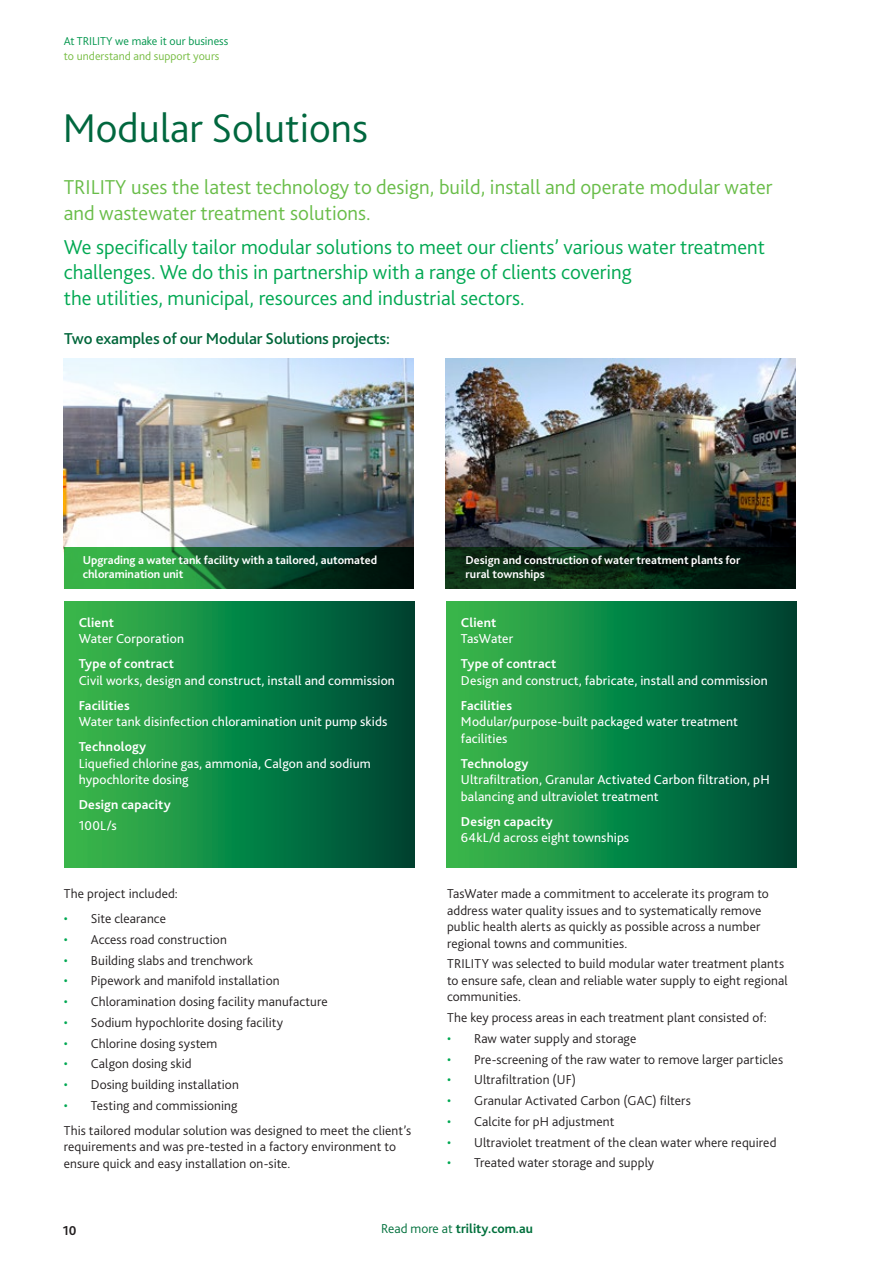
<style>
.page{position:relative;width:893px;height:1263px;background:#fff}
.page>*{position:absolute;margin:0;border:0;box-sizing:border-box;transform-origin:0 0}
.t1{font:300 42px "Bliss 2";color:#00673e}
.t2{font:300 21px/25.5px "Bliss 2";color:#00a852}
.t3{font:300 21px/25.5px "Bliss 2";color:#69bd49}
.Body_Copy{font:500 16.5px "Bliss 2";letter-spacing:-.01em;color:#00663a}
.Intro{font:300 13.5px/16.5px "Bliss 2";letter-spacing:.005em;color:#231f20}
.Intro-2{font:13.5px/16.5px "Bliss 2";letter-spacing:.01em;color:#fff}
.Intro-3{font:700 13.5px "Bliss 2";letter-spacing:.01em;color:#fff}
.t4{font:700 13.5px "Bliss 2";color:#00703c}
.t5{font:700 13.5px "Bliss 2";color:#231f20}
.t6{font:700 12px/13.5px "Bliss 2";color:#fff}
.t7{font:300 12px "Bliss 2";color:#00954c}
.t8{font:300 12px "Bliss 2";color:#77bd43}
.s1{color:#00a852}
.s2{font-weight:300}
</style>
<div class="page">
<svg style="left:64px;top:601px;width:350px;height:266px;background:#128242"></svg>
<svg style="left:446px;top:601px;width:350px;height:266px;background:#128242"></svg>
<img style="left:64px;top:358px;width:350px;height:190px">
<svg style="left:64px;top:548px;width:350px;height:40px;background:#17652e"></svg>
<img style="left:446px;top:358px;width:349px;height:190px">
<svg style="left:446px;top:548px;width:349px;height:40px;background:#072311"></svg>
<p class="t7" style="left:64px;top:33px;width:166px">At TRILITY we make it our business</p>
<p class="t8" style="left:64px;top:48px;width:157px">to understand and support yours</p>
<p class="t1" style="left:63px;top:102px;width:307px">Modular Solutions</p>
<p class="t3" style="left:64px;top:174px;width:710px">TRILITY uses the latest technology to design, build, install and operate modular water and wastewater treatment solutions.</p>
<p class="t2" style="left:64px;top:234px;width:703px">We specifically tailor modular solutions to meet our clients’ various water treatment challenges. We do this in partnership with a range of clients covering<br>the utilities, municipal, resources and industrial sectors.</p>
<p class="Body_Copy" style="left:64px;top:328px;width:327px">Two examples of our Modular Solutions projects:</p>
<p class="t6" style="left:83px;top:553px;width:296px">Upgrading a water tank facility with a tailored, automated chloramination unit</p>
<p class="Intro-3" style="left:79px;top:614px;width:37px">Client</p>
<p class="Intro-2" style="left:79px;top:630px;width:107px">Water Corporation</p>
<p class="Intro-3" style="left:79px;top:655px;width:97px">Type of contract</p>
<p class="Intro-2" style="left:79px;top:672px;width:318px">Civil works, design and construct, install and commission</p>
<p class="Intro-3" style="left:79px;top:697px;width:53px">Facilities</p>
<p class="Intro-2" style="left:79px;top:713px;width:310px">Water tank disinfection chloramination unit pump skids</p>
<p class="Intro-3" style="left:79px;top:738px;width:69px">Technology</p>
<p class="Intro-2" style="left:79px;top:755px;width:294px">Liquefied chlorine gas, ammonia, Calgon and sodium hypochlorite dosing</p>
<p class="Intro-3" style="left:79px;top:796px;width:93px">Design capacity</p>
<p class="Intro-2" style="left:79px;top:817px;width:39px">100L/s</p>
<p class="Intro" style="left:64px;top:885px;width:116px">The project included:</p>
<p class="Intro" style="left:64px;top:910px;width:104px"><span class="s1">•</span> Site clearance</p>
<p class="Intro" style="left:64px;top:931px;width:165px"><span class="s1">•</span> Access road construction</p>
<p class="Intro" style="left:64px;top:951px;width:191px"><span class="s1">•</span> Building slabs and trenchwork</p>
<p class="Intro" style="left:64px;top:972px;width:217px"><span class="s1">•</span> Pipework and manifold installation</p>
<p class="Intro" style="left:64px;top:993px;width:266px"><span class="s1">•</span> Chloramination dosing facility manufacture</p>
<p class="Intro" style="left:64px;top:1014px;width:221px"><span class="s1">•</span> Sodium hypochlorite dosing facility</p>
<p class="Intro" style="left:64px;top:1034px;width:155px"><span class="s1">•</span> Chlorine dosing system</p>
<p class="Intro" style="left:64px;top:1055px;width:130px"><span class="s1">•</span> Calgon dosing skid</p>
<p class="Intro" style="left:64px;top:1076px;width:177px"><span class="s1">•</span> Dosing building installation</p>
<p class="Intro" style="left:64px;top:1097px;width:175px"><span class="s1">•</span> Testing and commissioning</p>
<p class="Intro" style="left:64px;top:1122px;width:349px">This tailored modular solution was designed to meet the client’s requirements and was pre-tested in a factory environment to ensure quick and easy installation on-site.</p>
<p class="t6" style="left:466px;top:553px;width:276px">Design and construction of water treatment plants for rural townships</p>
<p class="Intro-3" style="left:461px;top:614px;width:37px">Client</p>
<p class="Intro-2" style="left:461px;top:630px;width:54px">TasWater</p>
<p class="Intro-3" style="left:461px;top:655px;width:97px">Type of contract</p>
<p class="Intro-2" style="left:461px;top:672px;width:308px">Design and construct, fabricate, install and commission</p>
<p class="Intro-3" style="left:461px;top:697px;width:53px">Facilities</p>
<p class="Intro-2" style="left:461px;top:713px;width:279px">Modular/purpose-built packaged water treatment facilities</p>
<p class="Intro-3" style="left:461px;top:755px;width:69px">Technology</p>
<p class="Intro-2" style="left:461px;top:771px;width:310px">Ultrafiltration, Granular Activated Carbon filtration, pH balancing and ultraviolet treatment</p>
<p class="Intro-3" style="left:461px;top:813px;width:93px">Design capacity</p>
<p class="Intro-2" style="left:461px;top:829px;width:170px">64kL/d across eight townships</p>
<p class="Intro" style="left:447px;top:885px;width:323px">TasWater made a commitment to accelerate its program to address water quality issues and to systematically remove public health alerts as quickly as possible across a number regional towns and communities.</p>
<p class="Intro" style="left:447px;top:955px;width:342px">TRILITY was selected to build modular water treatment plants to ensure safe, clean and reliable water supply to eight regional communities.</p>
<p class="Intro" style="left:447px;top:1009px;width:321px">The key process areas in each treatment plant consisted of:</p>
<p class="Intro" style="left:447px;top:1030px;width:191px"><span class="s1">•</span> Raw water supply and storage</p>
<p class="Intro" style="left:447px;top:1050px;width:338px"><span class="s1">•</span> Pre-screening of the raw water to remove larger particles</p>
<p class="Intro" style="left:447px;top:1071px;width:131px"><span class="s1">•</span> Ultrafiltration (UF)</p>
<p class="Intro" style="left:447px;top:1092px;width:245px"><span class="s1">•</span> Granular Activated Carbon (GAC) filters</p>
<p class="Intro" style="left:447px;top:1113px;width:169px"><span class="s1">•</span> Calcite for pH adjustment</p>
<p class="Intro" style="left:447px;top:1133px;width:331px"><span class="s1">•</span> Ultraviolet treatment of the clean water where required</p>
<p class="Intro" style="left:447px;top:1154px;width:209px"><span class="s1">•</span> Treated water storage and supply</p>
<p class="t5" style="left:63px;top:1222px;width:15px">10</p>
<p class="t4" style="left:381px;top:1220px;width:153px"><span class="s2">Read more at</span> trility.com.au</p>
</div>
